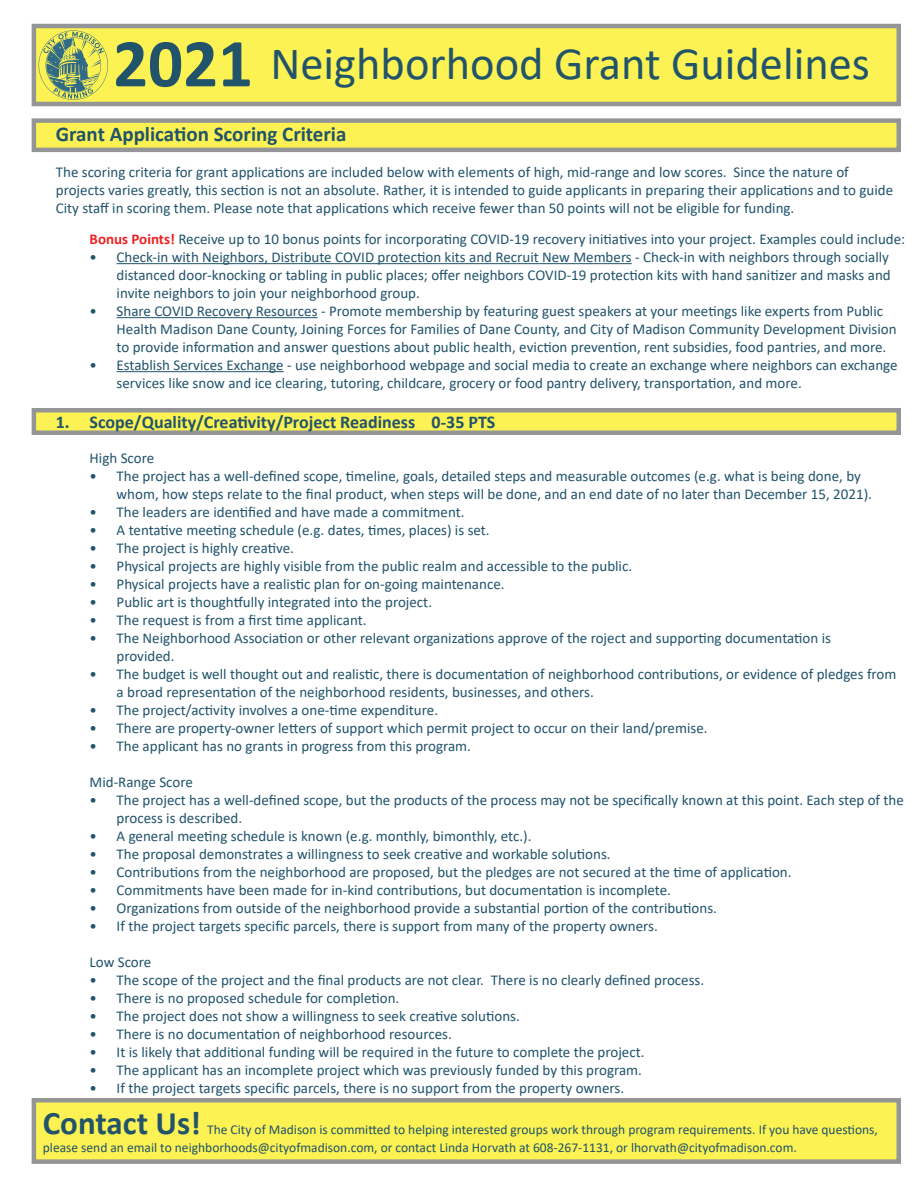
<style>
.page{position:relative;width:918px;height:1188px;background:#fff}
.page>*{position:absolute;margin:0;border:0;box-sizing:border-box;transform-origin:0 0}
.t1{font:700 69px "Calibri";color:#21536b}
.t2{font:46.5px "Calibri";color:#21536b}
.t3{font:700 33px "Calibri";color:#21536b}
.t4{font:700 21px "Calibri";color:#21536b}
.t5{font:700 18px "Calibri";color:#21536b}
.t6{font:15px/18px "Calibri";color:#21536b}
.t7{font:13.5px/18px "Calibri";color:#21536b}
.s1{font-weight:700;color:#ee2123}
</style>
<div class="page">
<div style="left:32px;top:408px;width:869px;height:27px;background:#fcf253;border:4px solid #939597"></div>
<div style="left:32px;top:118px;width:869px;height:34px;background:#fcf253;border:4px solid #939597"></div>
<div style="left:34px;top:1100px;width:865px;height:62px;background:#fcf253"></div>
<div style="left:32px;top:1098px;width:869px;height:66px;border:4px solid #939597"></div>
<div style="left:32px;top:24px;width:869px;height:82px;background:#fcf253;border:4px solid #939597"></div>
<hr style="left:117px;top:263px;width:515px;height:1px;background:#21536b">
<hr style="left:117px;top:317px;width:201px;height:1px;background:#21536b">
<hr style="left:117px;top:371px;width:167px;height:1px;background:#21536b">
<svg style="left:39px;top:30px;width:69px;height:70px"></svg>
<p class="t1" style="left:113px;top:15px;width:141px">2021</p>
<p class="t2" style="left:270px;top:31px;width:601px">Neighborhood Grant Guidelines</p>
<p class="t4" style="left:56px;top:120px;width:292px">Grant Application Scoring Criteria</p>
<p class="t6" style="left:56px;top:163px;width:794px">The scoring criteria for grant applications are included below with elements of high, mid-range and low scores. Since the nature of</p>
<p class="t6" style="left:56px;top:181px;width:839px">projects varies greatly, this section is not an absolute. Rather, it is intended to guide applicants in preparing their applications and to guide<br>City staff in scoring them. Please note that applications which receive fewer than 50 points will not be eligible for funding.</p>
<p class="t6" style="left:90px;top:230px;width:817px"><span class="s1">Bonus Points!</span> Receive up to 10 bonus points for incorporating COVID-19 recovery initiatives into your project. Examples could include:</p>
<p class="t6" style="left:117px;top:248px;width:776px;text-align:justify;text-indent:-27px">• Check-in with Neighbors, Distribute COVID protection kits and Recruit New Members - Check-in with neighbors through socially distanced door-knocking or tabling in public places; offer neighbors COVID-19 protection kits with hand sanitizer and masks and invite neighbors to join your neighborhood group.</p>
<p class="t6" style="left:117px;top:302px;width:782px;text-indent:-27px">• Share COVID Recovery Resources - Promote membership by featuring guest speakers at your meetings like experts from Public<br>Health Madison Dane County, Joining Forces for Families of Dane County, and City of Madison Community Development Division to provide information and answer questions about public health, eviction prevention, rent subsidies, food pantries, and more.</p>
<p class="t6" style="left:117px;top:356px;width:783px;text-indent:-27px">• Establish Services Exchange - use neighborhood webpage and social media to create an exchange where neighbors can exchange services like snow and ice clearing, tutoring, childcare, grocery or food pantry delivery, transportation, and more.</p>
<p class="t5" style="left:56px;top:409px;width:441px">1. Scope/Quality/Creativity/Project Readiness 0-35 PTS</p>
<p class="t6" style="left:90px;top:448px;width:66px">High Score</p>
<p class="t6" style="left:117px;top:466px;width:757px;text-indent:-27px">• The project has a well-defined scope, timeline, goals, detailed steps and measurable outcomes (e.g. what is being done, by whom, how steps relate to the final product, when steps will be done, and an end date of no later than December 15, 2021).</p>
<p class="t6" style="left:90px;top:502px;width:377px">• The leaders are identified and have made a commitment.</p>
<p class="t6" style="left:90px;top:520px;width:402px">• A tentative meeting schedule (e.g. dates, times, places) is set.</p>
<p class="t6" style="left:90px;top:538px;width:206px">• The project is highly creative.</p>
<p class="t6" style="left:90px;top:556px;width:544px">• Physical projects are highly visible from the public realm and accessible to the public.</p>
<p class="t6" style="left:90px;top:574px;width:417px">• Physical projects have a realistic plan for on-going maintenance.</p>
<p class="t6" style="left:90px;top:592px;width:344px">• Public art is thoughtfully integrated into the project.</p>
<p class="t6" style="left:90px;top:610px;width:279px">• The request is from a first time applicant.</p>
<p class="t6" style="left:90px;top:628px;width:743px">• The Neighborhood Association or other relevant organizations approve of the roject and supporting documentation is</p>
<p class="t6" style="left:117px;top:646px;width:59px">provided.</p>
<p class="t6" style="left:117px;top:664px;width:781px;text-indent:-27px">• The budget is well thought out and realistic, there is documentation of neighborhood contributions, or evidence of pledges from a broad representation of the neighborhood residents, businesses, and others.</p>
<p class="t6" style="left:90px;top:700px;width:350px">• The project/activity involves a one-time expenditure.</p>
<p class="t6" style="left:90px;top:718px;width:620px">• There are property-owner letters of support which permit project to occur on their land/premise.</p>
<p class="t6" style="left:90px;top:736px;width:383px">• The applicant has no grants in progress from this program.</p>
<p class="t6" style="left:90px;top:772px;width:105px">Mid-Range Score</p>
<p class="t6" style="left:117px;top:790px;width:789px;text-indent:-27px">• The project has a well-defined scope, but the products of the process may not be specifically known at this point. Each step of the process is described.</p>
<p class="t6" style="left:90px;top:826px;width:443px">• A general meeting schedule is known (e.g. monthly, bimonthly, etc.).</p>
<p class="t6" style="left:90px;top:844px;width:523px">• The proposal demonstrates a willingness to seek creative and workable solutions.</p>
<p class="t6" style="left:90px;top:862px;width:703px">• Contributions from the neighborhood are proposed, but the pledges are not secured at the time of application.</p>
<p class="t6" style="left:90px;top:880px;width:583px">• Commitments have been made for in-kind contributions, but documentation is incomplete.</p>
<p class="t6" style="left:90px;top:898px;width:629px">• Organizations from outside of the neighborhood provide a substantial portion of the contributions.</p>
<p class="t6" style="left:90px;top:916px;width:570px">• If the project targets specific parcels, there is support from many of the property owners.</p>
<p class="t6" style="left:90px;top:952px;width:63px">Low Score</p>
<p class="t6" style="left:90px;top:970px;width:616px">• The scope of the project and the final products are not clear. There is no clearly defined process.</p>
<p class="t6" style="left:90px;top:988px;width:311px">• There is no proposed schedule for completion.</p>
<p class="t6" style="left:90px;top:1006px;width:432px">• The project does not show a willingness to seek creative solutions.</p>
<p class="t6" style="left:90px;top:1024px;width:364px">• There is no documentation of neighborhood resources.</p>
<p class="t6" style="left:90px;top:1042px;width:556px">• It is likely that additional funding will be required in the future to complete the project.</p>
<p class="t6" style="left:90px;top:1060px;width:554px">• The applicant has an incomplete project which was previously funded by this program.</p>
<p class="t6" style="left:90px;top:1078px;width:536px">• If the project targets specific parcels, there is no support from the property owners.</p>
<p class="t3" style="left:43px;top:1100px;width:160px">Contact Us!</p>
<p class="t7" style="left:43px;top:1120px;width:837px;text-indent:164px">The City of Madison is committed to helping interested groups work through program requirements. If you have questions, please send an email to neighborhoods@cityofmadison.com, or contact Linda Horvath at 608-267-1131, or lhorvath@cityofmadison.com.</p>
</div>
